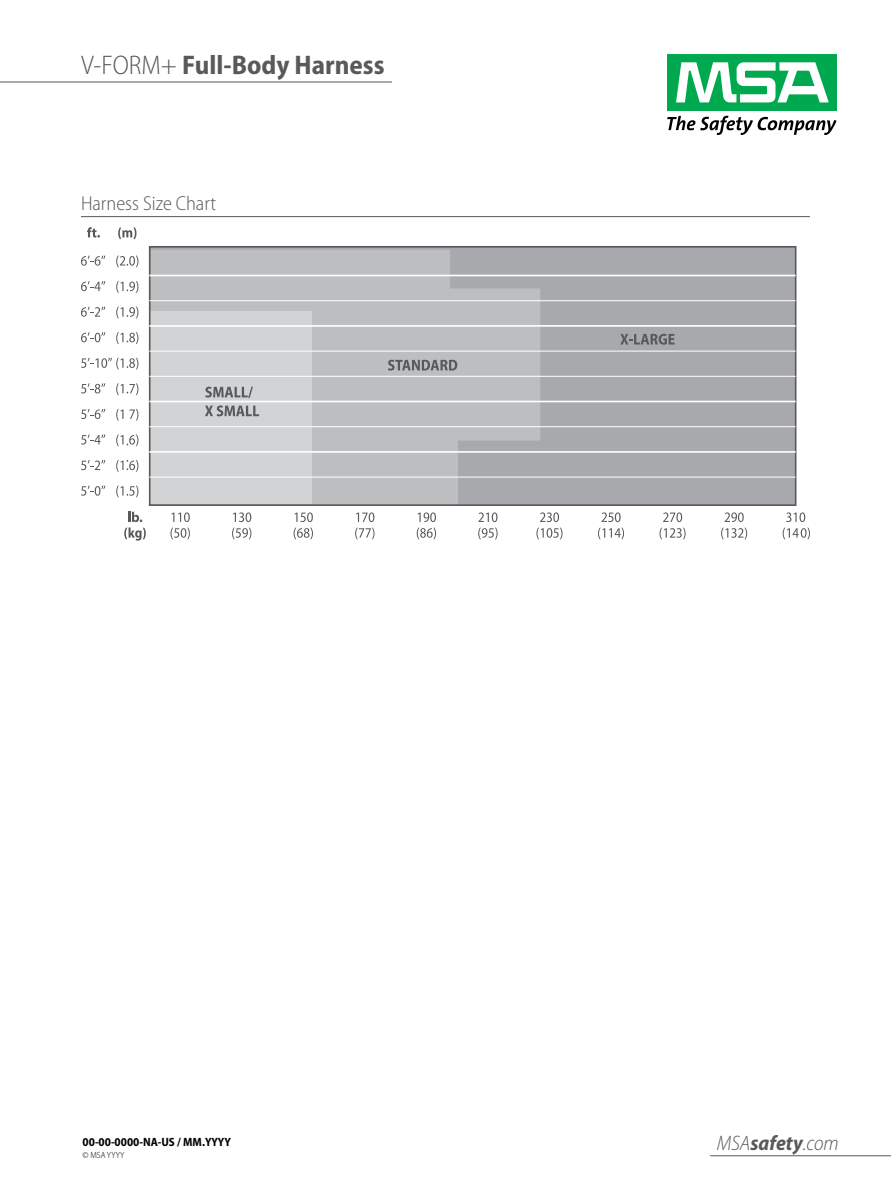
<style>
.page{position:relative;width:891px;height:1188px;background:#fff}
.page>*{position:absolute;margin:0;border:0;box-sizing:border-box;transform-origin:0 0}
.t1{font:700 semi-condensed 27px "Myriad Pro";color:#58595b}
.t2{font:italic 300 semi-condensed 21px "Myriad Pro";color:#58595b}
.t3{font:300 semi-condensed 20.25px "Myriad Pro";color:#58595b}
.t4{font:700 semi-condensed 12px "Myriad Pro";color:#000}
.t5{font:300 semi-condensed 9px "Myriad Pro";letter-spacing:.02em;color:#000}
.s1{font-weight:300}
.s2{font-weight:700}
</style>
<div class="page">
<div style="left:668px;top:54px;width:169px;height:57px;background:#00a94f"></div>
<svg style="left:676px;top:62px;width:153px;height:41px"></svg>
<svg style="left:667px;top:116px;width:170px;height:19px"></svg>
<hr style="left:0;top:82px;width:392px;height:1px;background:#58595b">
<hr style="left:710px;top:1155px;width:181px;height:1px;background:#58595b">
<hr style="left:81px;top:216px;width:729px;height:1px;background:#58595b">
<div style="left:540px;top:250px;width:253px;height:253px;background:#a7a9ac"></div>
<svg style="left:152px;top:250px;width:388px;height:253px;background:#babcbe"></svg>
<div style="left:150px;top:311px;width:162px;height:193px;background:#d1d3d4"></div>
<div style="left:149px;top:246px;width:647px;height:260px;border:2px solid #58595b"></div>
<hr style="left:149px;top:275px;width:647px;height:1px;background:#fff">
<hr style="left:149px;top:300px;width:647px;height:1px;background:#fff">
<hr style="left:149px;top:325px;width:647px;height:2px;background:#fff">
<hr style="left:149px;top:351px;width:647px;height:1px;background:#fff">
<hr style="left:149px;top:376px;width:647px;height:1px;background:#fff">
<hr style="left:149px;top:401px;width:647px;height:1px;background:#fff">
<hr style="left:149px;top:426px;width:647px;height:1px;background:#fff">
<hr style="left:149px;top:451px;width:647px;height:2px;background:#fff">
<hr style="left:149px;top:477px;width:647px;height:1px;background:#fff">
<svg style="left:205px;top:387px;width:48px;height:11px"></svg>
<svg style="left:205px;top:405px;width:54px;height:11px"></svg>
<svg style="left:388px;top:360px;width:69px;height:11px"></svg>
<svg style="left:620px;top:334px;width:55px;height:11px"></svg>
<svg style="left:171px;top:512px;width:19px;height:10px"></svg>
<svg style="left:171px;top:528px;width:19px;height:11px"></svg>
<svg style="left:233px;top:512px;width:18px;height:10px"></svg>
<svg style="left:232px;top:528px;width:19px;height:11px"></svg>
<svg style="left:295px;top:512px;width:18px;height:10px"></svg>
<svg style="left:294px;top:528px;width:19px;height:11px"></svg>
<svg style="left:356px;top:512px;width:18px;height:10px"></svg>
<svg style="left:355px;top:528px;width:20px;height:11px"></svg>
<svg style="left:418px;top:512px;width:18px;height:10px"></svg>
<svg style="left:417px;top:528px;width:19px;height:11px"></svg>
<svg style="left:478px;top:512px;width:20px;height:10px"></svg>
<svg style="left:478px;top:528px;width:20px;height:11px"></svg>
<svg style="left:540px;top:512px;width:19px;height:10px"></svg>
<svg style="left:536px;top:528px;width:27px;height:11px"></svg>
<svg style="left:602px;top:512px;width:19px;height:10px"></svg>
<svg style="left:598px;top:528px;width:26px;height:11px"></svg>
<svg style="left:663px;top:512px;width:19px;height:10px"></svg>
<svg style="left:660px;top:528px;width:26px;height:11px"></svg>
<svg style="left:725px;top:512px;width:19px;height:10px"></svg>
<svg style="left:721px;top:528px;width:26px;height:11px"></svg>
<svg style="left:786px;top:512px;width:19px;height:10px"></svg>
<svg style="left:783px;top:528px;width:27px;height:11px"></svg>
<svg style="left:118px;top:227px;width:18px;height:12px"></svg>
<svg style="left:81px;top:256px;width:24px;height:10px"></svg>
<svg style="left:116px;top:256px;width:22px;height:11px"></svg>
<svg style="left:81px;top:281px;width:24px;height:10px"></svg>
<svg style="left:116px;top:281px;width:22px;height:12px"></svg>
<svg style="left:81px;top:307px;width:24px;height:10px"></svg>
<svg style="left:116px;top:307px;width:22px;height:11px"></svg>
<svg style="left:81px;top:332px;width:24px;height:10px"></svg>
<svg style="left:116px;top:332px;width:22px;height:12px"></svg>
<svg style="left:81px;top:358px;width:57px;height:11px"></svg>
<svg style="left:81px;top:383px;width:24px;height:10px"></svg>
<svg style="left:116px;top:383px;width:22px;height:12px"></svg>
<svg style="left:81px;top:409px;width:24px;height:10px"></svg>
<svg style="left:116px;top:409px;width:22px;height:12px"></svg>
<svg style="left:81px;top:435px;width:24px;height:10px"></svg>
<svg style="left:116px;top:434px;width:22px;height:12px"></svg>
<svg style="left:81px;top:460px;width:24px;height:10px"></svg>
<svg style="left:116px;top:460px;width:22px;height:12px"></svg>
<svg style="left:81px;top:486px;width:24px;height:10px"></svg>
<svg style="left:116px;top:486px;width:22px;height:11px"></svg>
<svg style="left:87px;top:227px;width:13px;height:11px"></svg>
<svg style="left:124px;top:512px;width:22px;height:29px"></svg>
<h1 class="t1" style="left:81px;top:55px;width:305px"><span class="s1">V-FORM+</span> Full-Body Harness</h1>
<h3 class="t3" style="left:81px;top:196px;width:137px">Harness Size Chart</h3>
<p class="t4" style="left:83px;top:1137px;width:150px">00-00-0000-NA-US / MM.YYYY</p>
<h2 class="t2" style="left:717px;top:1130px;width:123px">MSA<span class="s2">safety</span>.com</h2>
<p class="t5" style="left:83px;top:1151px;width:43px">© MSA YYYY</p>
</div>
